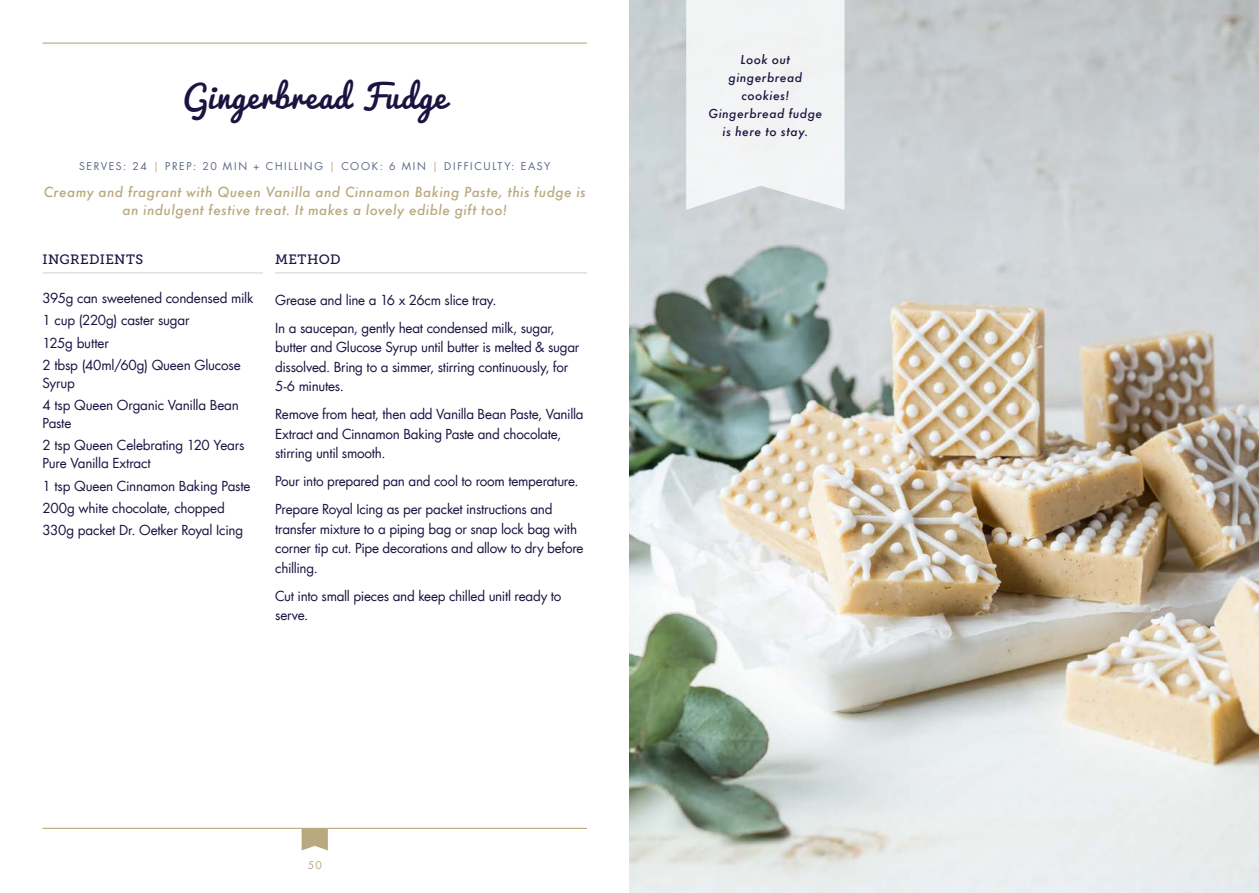
<style>
.page{position:relative;width:1259px;height:893px;background:#fff}
.page>*{position:absolute;margin:0;border:0;box-sizing:border-box;transform-origin:0 0}
.t1{font:31.5px "Pacifico";letter-spacing:.035em;color:#1c1341}
.t2{font:13.5px/22.2px "Futura LT";letter-spacing:-.02em;color:#1c1341}
.t3{font:italic 500 13.5px/18px "Futura";letter-spacing:.035em;color:#baa97e;text-align:center}
.t4{font:13.5px "Museo Slab 500";letter-spacing:.03em;color:#1c1341}
.t5{font:italic 500 12px/18px "Futura";letter-spacing:.035em;color:#1c1341;text-align:center}
.t6{font:10.5px "Futura LT";letter-spacing:.155em;color:#5b6988}
.t7{font:10.5px "Futura LT";color:#baa97e}
.s1{color:#baa97e}
</style>
<div class="page">
<hr style="left:43px;top:828px;width:544px;height:1px;background:#baa97e">
<svg style="left:302px;top:829px;width:26px;height:21px"></svg>
<hr style="left:43px;top:43px;width:544px;height:1px;background:#baa97e">
<hr style="left:43px;top:272px;width:220px;height:1px;background:#d3d3dc">
<hr style="left:275px;top:272px;width:312px;height:1px;background:#d3d3dc">
<img style="left:629px;top:0;width:630px;height:893px">
<div style="left:686px;top:0;width:158px;height:210px;background:#f2f4f4"></div>
<h1 class="t1" style="left:183px;top:79px;width:265px">Gingerbread Fudge</h1>
<p class="t6" style="left:79px;top:160px;width:473px">SERVES: 24 <span class="s1">|</span> PREP: 20 MIN + CHILLING <span class="s1">|</span> COOK: 6 MIN <span class="s1">|</span> DIFFICULTY: EASY</p>
<p class="t3" style="left:44px;top:183px;width:543px">Creamy and fragrant with Queen Vanilla and Cinnamon Baking Paste, this fudge is an indulgent festive treat. It makes a lovely edible gift too!</p>
<p class="t4" style="left:43px;top:252px;width:102px">INGREDIENTS</p>
<p class="t2" style="left:43px;top:287px;width:212px">395g can sweetened condensed milk<br>1 cup (220g) caster sugar<br>125g butter<br>2 tbsp (40ml/60g) Queen Glucose</p>
<p class="t2" style="left:43px;top:372px;width:198px">Syrup<br>4 tsp Queen Organic Vanilla Bean</p>
<p class="t2" style="left:43px;top:412px;width:203px">Paste<br>2 tsp Queen Celebrating 120 Years</p>
<p class="t2" style="left:43px;top:452px;width:209px">Pure Vanilla Extract<br>1 tsp Queen Cinnamon Baking Paste<br>200g white chocolate, chopped<br>330g packet Dr. Oetker Royal Icing</p>
<p class="t4" style="left:275px;top:252px;width:67px">METHOD</p>
<p class="t2" style="left:275px;top:286px;width:281px;line-height:28px">Grease and line a 16 x 26cm slice tray.<br>In a saucepan, gently heat condensed milk, sugar,</p>
<p class="t2" style="left:275px;top:338px;width:306px;line-height:19.5px">butter and Glucose Syrup until butter is melted &amp; sugar dissolved. Bring to a simmer, stirring continuously, for<br>5-6 minutes.</p>
<p class="t2" style="left:275px;top:405px;width:310px;line-height:19.5px">Remove from heat, then add Vanilla Bean Paste, Vanilla<br>Extract and Cinnamon Baking Paste and chocolate, stirring until smooth.</p>
<p class="t2" style="left:275px;top:467px;width:305px;line-height:28px">Pour into prepared pan and cool to room temperature.<br>Prepare Royal Icing as per packet instructions and</p>
<p class="t2" style="left:275px;top:519px;width:310px;line-height:19.5px">transfer mixture to a piping bag or snap lock bag with corner tip cut. Pipe decorations and allow to dry before chilling.</p>
<p class="t2" style="left:275px;top:586px;width:288px;line-height:19.5px">Cut into small pieces and keep chilled unitl ready to serve.</p>
<p class="t7" style="left:308px;top:858px;width:16px">50</p>
<p class="t5" style="left:708px;top:50px;width:115px">Look out gingerbread cookies!<br>Gingerbread fudge is here to stay.</p>
</div>
